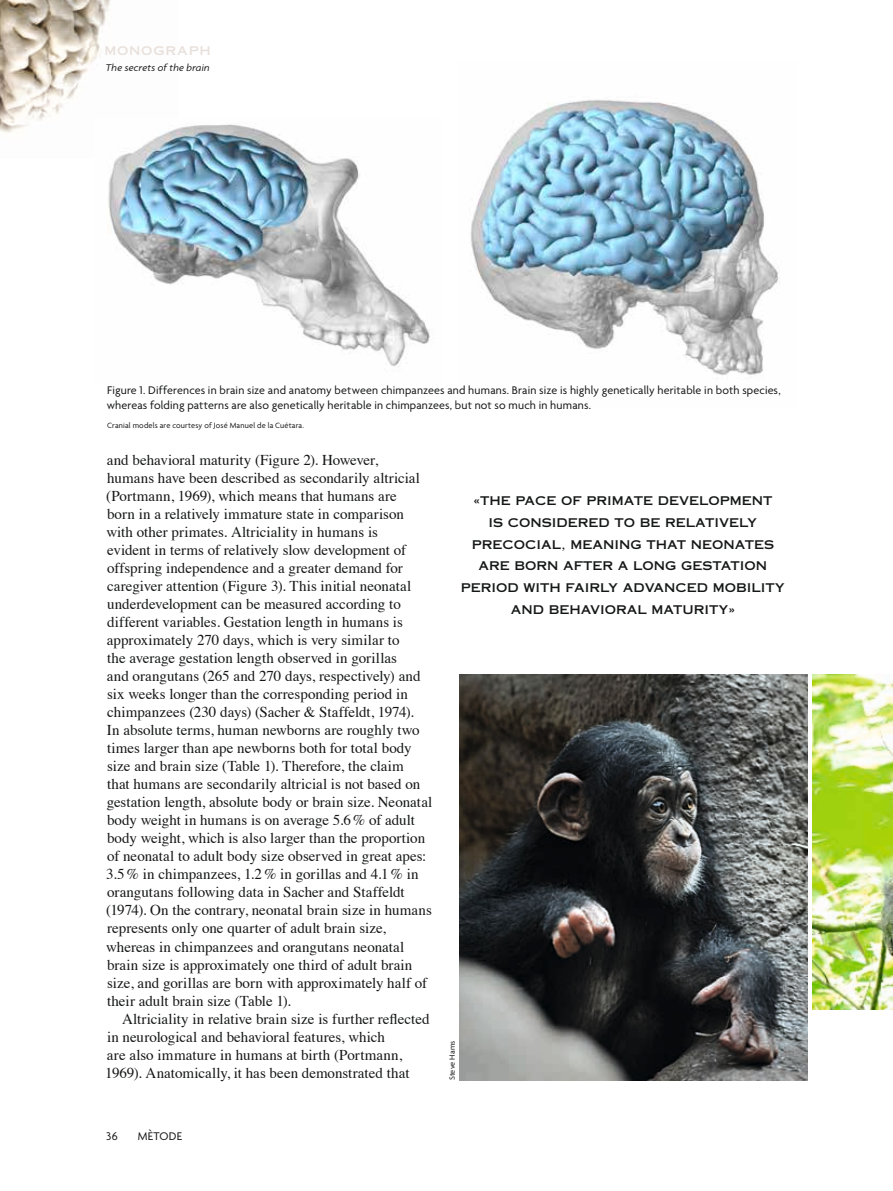
<style>
.page{position:relative;width:893px;height:1191px;background:#fff}
.page>*{position:absolute;margin:0;border:0;box-sizing:border-box;transform-origin:0 0}
.t1{font:15px/18px "Times";color:#151616}
.t2{font:12px/15px "Agenda";letter-spacing:.015em;color:#151616}
.t3{font:12px/21.8px "Copperplate Thirty One AB";color:#151616;text-align:center}
.t4{font:12px "Copperplate Thirty One AB";letter-spacing:.06em;color:#e8e0db}
.t5{font:italic 10.5px "Agenda";letter-spacing:.015em;color:#151616}
.t6{font:8.25px "Agenda";letter-spacing:.02em;color:#151616}
</style>
<div class="page">
<img style="left:0;top:0;width:110px;height:133px">
<img style="left:95px;top:118px;width:335px;height:249px">
<img style="left:470px;top:99px;width:310px;height:276px">
<img style="left:812px;top:675px;width:81px;height:334px">
<img style="left:459px;top:675px;width:349px;height:405px">
<p class="t4" style="left:104px;top:44px;width:108px">MONOGRAPH</p>
<p class="t5" style="left:106px;top:61px;width:105px">The secrets of the brain</p>
<p class="t2" style="left:107px;top:382px;width:675px">Figure 1. Differences in brain size and anatomy between chimpanzees and humans. Brain size is highly genetically heritable in both species, whereas folding patterns are also genetically heritable in chimpanzees, but not so much in humans.</p>
<p class="t6" style="left:107px;top:420px;width:198px">Cranial models are courtesy of José Manuel de la Cuétara.</p>
<p class="t1" style="left:106px;top:450px;width:328px">and behavioral maturity (Figure 2). However,<br>humans have been described as secondarily altricial (Portmann, 1969), which means that humans are<br>born in a relatively immature state in comparison with other primates. Altriciality in humans is<br>evident in terms of relatively slow development of offspring independence and a greater demand for caregiver attention (Figure 3). This initial neonatal underdevelopment can be measured according to different variables. Gestation length in humans is approximately 270 days, which is very similar to<br>the average gestation length observed in gorillas<br>and orangutans (265 and 270 days, respectively) and six weeks longer than the corresponding period in chimpanzees (230 days) (Sacher &amp; Staffeldt, 1974).<br>In absolute terms, human newborns are roughly two times larger than ape newborns both for total body size and brain size (Table 1). Therefore, the claim<br>that humans are secondarily altricial is not based on gestation length, absolute body or brain size. Neonatal body weight in humans is on average 5.6% of adult body weight, which is also larger than the proportion of neonatal to adult body size observed in great apes:<br>3.5% in chimpanzees, 1.2% in gorillas and 4.1% in orangutans following data in Sacher and Staffeldt (1974). On the contrary, neonatal brain size in humans represents only one quarter of adult brain size, whereas in chimpanzees and orangutans neonatal brain size is approximately one third of adult brain size, and gorillas are born with approximately half of their adult brain size (Table 1).</p>
<p class="t1" style="left:105px;top:1008px;width:326px;text-indent:17px">Altriciality in relative brain size is further reflected in neurological and behavioral features, which<br>are also immature in humans at birth (Portmann, 1969). Anatomically, it has been demonstrated that</p>
<p class="t3" style="left:461px;top:490px;width:325px">«THE PACE OF PRIMATE DEVELOPMENT<br>IS CONSIDERED TO BE RELATIVELY<br>PRECOCIAL, MEANING THAT NEONATES<br>ARE BORN AFTER A LONG GESTATION<br>PERIOD WITH FAIRLY ADVANCED MOBILITY<br>AND BEHAVIORAL MATURITY»</p>
<p class="t6" style="left:447px;top:1080px;width:41px;rotate:-90deg">Steve Hams</p>
<p class="t2" style="left:106px;top:1128px;width:13px">36</p>
<p class="t2" style="left:138px;top:1128px;width:46px">MÈTODE</p>
</div>
